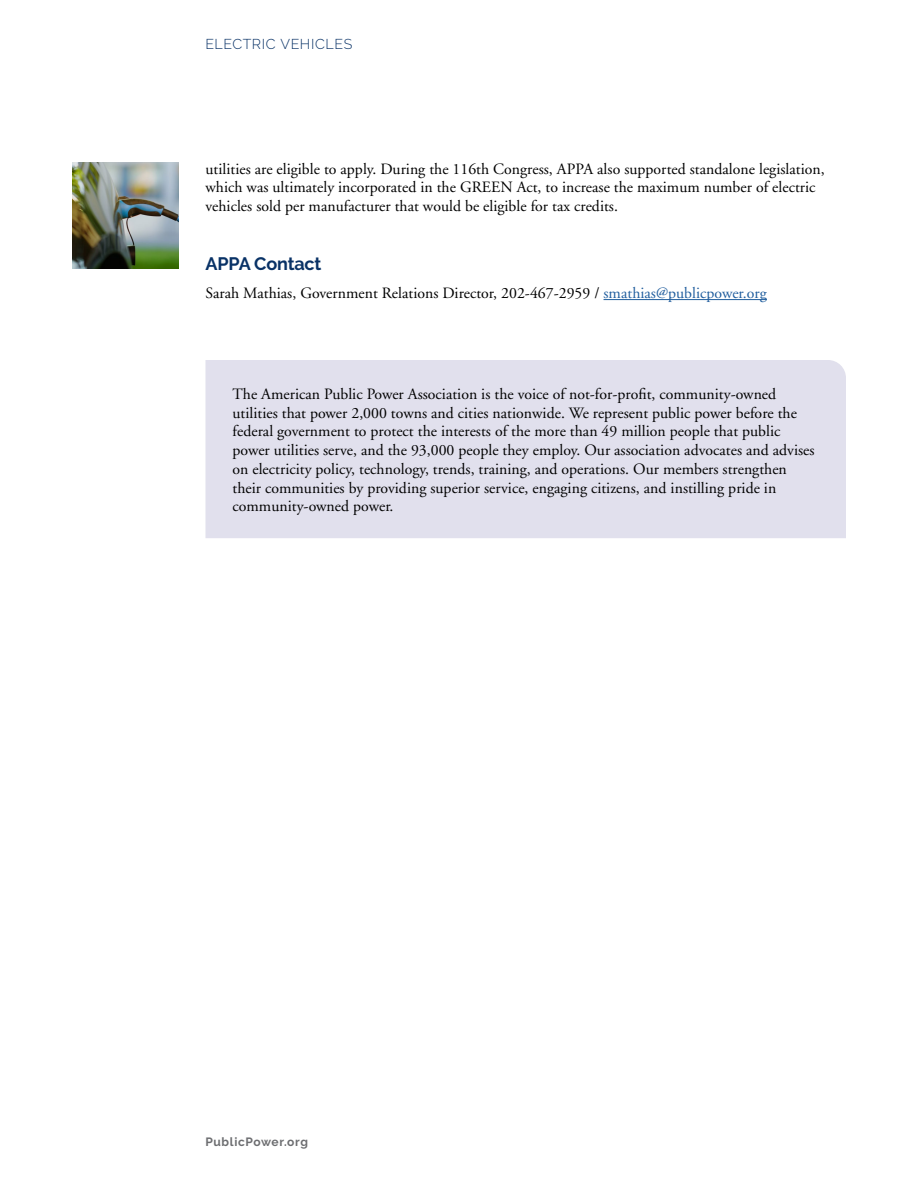
<style>
.page{position:relative;width:918px;height:1188px;background:#fff}
.page>*{position:absolute;margin:0;border:0;box-sizing:border-box;transform-origin:0 0}
.Subhead_1{font:700 18px "Raleway";letter-spacing:-.01em;color:#093266}
.First_Graph{font:15.75px/18.8px "Adobe Garamond";color:#000}
.t1{font:300 14.25px "Raleway";letter-spacing:.04em;color:#093266}
.t2{font:700 12px "Raleway";letter-spacing:.055em;color:#6d6e71}
.s1{color:#215e9e}
</style>
<div class="page">
<img style="left:72px;top:162px;width:106px;height:106px">
<div style="left:206px;top:360px;width:640px;height:178px;background:#e1e0ed"></div>
<hr style="left:604px;top:299px;width:163px;height:1px;background:#215e9e">
<p class="t1" style="left:206px;top:36px;width:148px">ELECTRIC VEHICLES</p>
<p class="First_Graph" style="left:206px;top:160px;width:621px">utilities are eligible to apply. During the 116th Congress, APPA also supported standalone legislation, which was ultimately incorporated in the GREEN Act, to increase the maximum number of electric vehicles sold per manufacturer that would be eligible for tax credits.</p>
<p class="Subhead_1" style="left:206px;top:253px;width:117px">APPA Contact</p>
<p class="First_Graph" style="left:206px;top:284px;width:563px">Sarah Mathias, Government Relations Director, 202-467-2959 / <span class="s1">smathias@publicpower.org</span></p>
<p class="First_Graph" style="left:232px;top:385px;width:584px">The American Public Power Association is the voice of not-for-profit, community-owned utilities that power 2,000 towns and cities nationwide. We represent public power before the federal government to protect the interests of the more than 49 million people that public power utilities serve, and the 93,000 people they employ. Our association advocates and advises on electricity policy, technology, trends, training, and operations. Our members strengthen their communities by providing superior service, engaging citizens, and instilling pride in community-owned power.</p>
<p class="t2" style="left:206px;top:1134px;width:104px">PublicPower.org</p>
</div>
